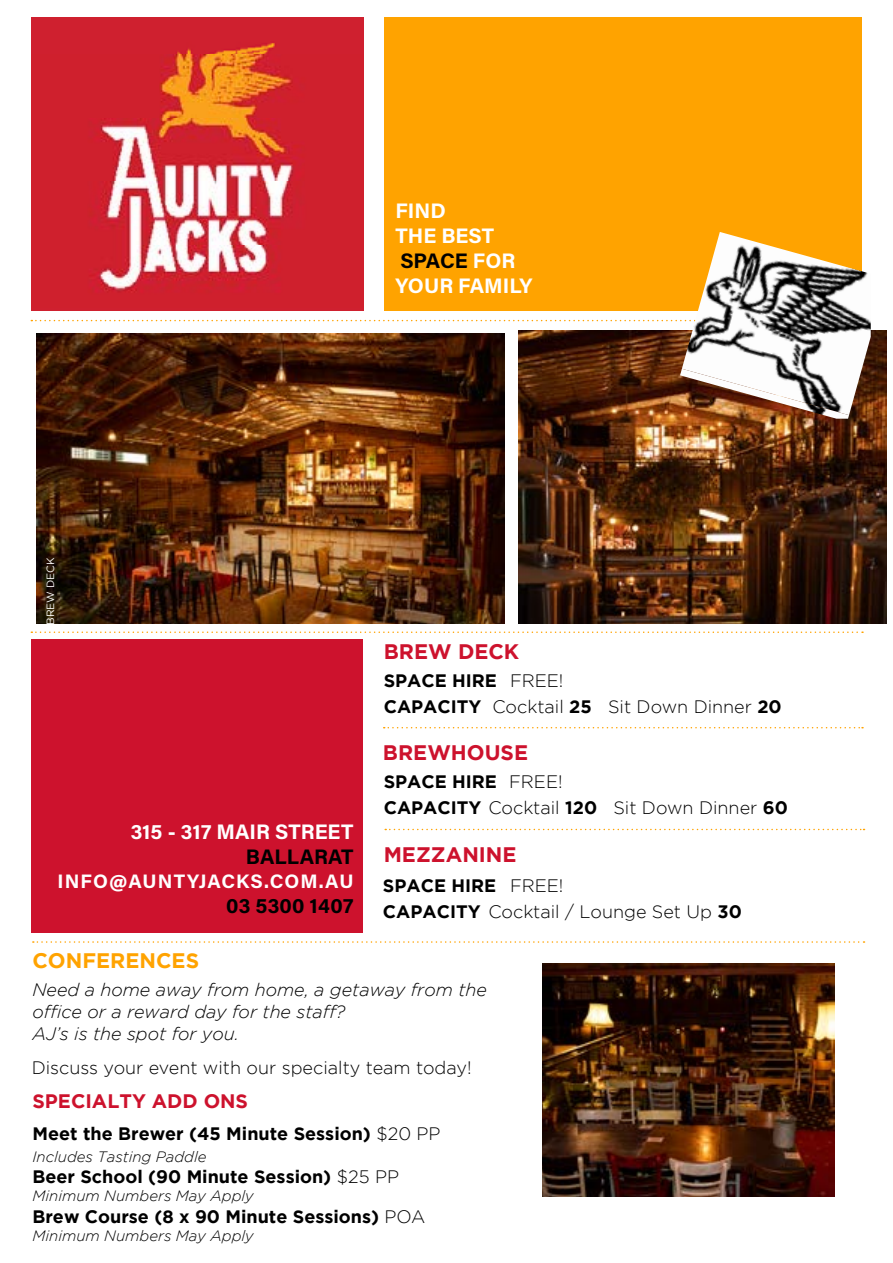
<style>
.page{position:relative;width:893px;height:1263px;background:#fff}
.page>*{position:absolute;margin:0;border:0;box-sizing:border-box;transform-origin:0 0}
.t1{font:21px/25.2px "Acumin Variable Concept";color:#fff}
.t2{font:700 21px "Gotham";color:#cd122d}
.t3{font:21px "Acumin Variable Concept";letter-spacing:.005em;color:#000}
.t4{font:700 21px "Gotham";color:#ffa300}
.t5{font:19.5px "Acumin Variable Concept";letter-spacing:.055em;color:#fff}
.t6{font:700 19.5px "Gotham";color:#cd122d}
.t7{font:300 18px "Gotham";color:#000}
.t8{font:700 18px "Gotham";color:#000}
.t9{font:italic 300 18px/21.6px "Gotham";color:#000}
.t10{font:italic 300 15px "Gotham";color:#000}
.t11{font:10.5px "Gotham";color:#fff}
.s1{color:#000}
.s2{font-weight:700}
.s3{font-weight:300}
</style>
<div class="page">
<img style="left:32px;top:18px;width:331px;height:293px">
<div style="left:384px;top:18px;width:477px;height:293px;background:#ffa300"></div>
<img style="left:37px;top:334px;width:467px;height:289px">
<div style="left:32px;top:640px;width:331px;height:293px;background:#cd122d"></div>
<svg style="left:384px;top:727px;width:479px;height:1px"></svg>
<svg style="left:385px;top:829px;width:479px;height:1px"></svg>
<svg style="left:31px;top:320px;width:651px;height:1px"></svg>
<svg style="left:31px;top:631px;width:832px;height:2px"></svg>
<svg style="left:33px;top:941px;width:831px;height:2px"></svg>
<img style="left:542px;top:963px;width:292px;height:234px">
<img style="left:518px;top:330px;width:368px;height:293px">
<img style="left:682px;top:232px;width:189px;height:183px">
<img style="left:680px;top:369px;width:169px;height:50px">
<p class="t1" style="left:395px;top:197px;width:138px">FIND<br>THE BEST<br><span class="s1">SPACE</span> FOR<br>YOUR FAMILY</p>
<p class="t11" style="left:45px;top:625px;width:69px;rotate:-90deg">BREW DECK</p>
<p class="t1" style="left:131px;top:818px;width:224px">315 - 317 MAIR STREET</p>
<p class="t3" style="left:246px;top:842px;width:109px">BALLARAT</p>
<p class="t5" style="left:58px;top:867px;width:297px">INFO@AUNTYJACKS.COM.AU</p>
<p class="t3" style="left:226px;top:891px;width:129px">03 5300 1407</p>
<p class="t4" style="left:32px;top:948px;width:168px">CONFERENCES</p>
<p class="t2" style="left:384px;top:639px;width:137px">BREW DECK</p>
<p class="t8" style="left:384px;top:670px;width:115px">SPACE HIRE</p>
<p class="t7" style="left:510px;top:670px;width:55px">FREE!</p>
<p class="t8" style="left:384px;top:696px;width:99px">CAPACITY</p>
<p class="t7" style="left:492px;top:697px;width:291px">Cocktail <span class="s2">25</span> Sit Down Dinner <span class="s2">20</span></p>
<p class="t2" style="left:383px;top:740px;width:147px">BREWHOUSE</p>
<p class="t8" style="left:384px;top:771px;width:115px">SPACE HIRE</p>
<p class="t7" style="left:509px;top:771px;width:55px">FREE!</p>
<p class="t7" style="left:384px;top:797px;width:406px"><span class="s2">CAPACITY</span> Cocktail <span class="s2">120</span> Sit Down Dinner <span class="s2">60</span></p>
<p class="t2" style="left:384px;top:843px;width:134px">MEZZANINE</p>
<p class="t8" style="left:383px;top:875px;width:115px">SPACE HIRE</p>
<p class="t7" style="left:510px;top:875px;width:55px">FREE!</p>
<p class="t7" style="left:383px;top:902px;width:360px"><span class="s2">CAPACITY</span> Cocktail / Lounge Set Up <span class="s2">30</span></p>
<p class="t9" style="left:32px;top:979px;width:456px">Need a home away from home, a getaway from the office or a reward day for the staff?<br>AJ’s is the spot for you.</p>
<p class="t7" style="left:32px;top:1057px;width:441px">Discuss your event with our specialty team today!</p>
<p class="t6" style="left:32px;top:1090px;width:217px">SPECIALTY ADD ONS</p>
<p class="t8" style="left:32px;top:1123px;width:410px">Meet the Brewer (45 Minute Session) <span class="s3">$20 PP</span></p>
<p class="t10" style="left:32px;top:1148px;width:176px">Includes Tasting Paddle</p>
<p class="t8" style="left:32px;top:1167px;width:368px">Beer School (90 Minute Session) <span class="s3">$25 PP</span></p>
<p class="t10" style="left:32px;top:1188px;width:223px">Minimum Numbers May Apply</p>
<p class="t8" style="left:32px;top:1206px;width:394px">Brew Course (8 x 90 Minute Sessions) <span class="s3">POA</span></p>
<p class="t10" style="left:32px;top:1227px;width:223px">Minimum Numbers May Apply</p>
</div>
